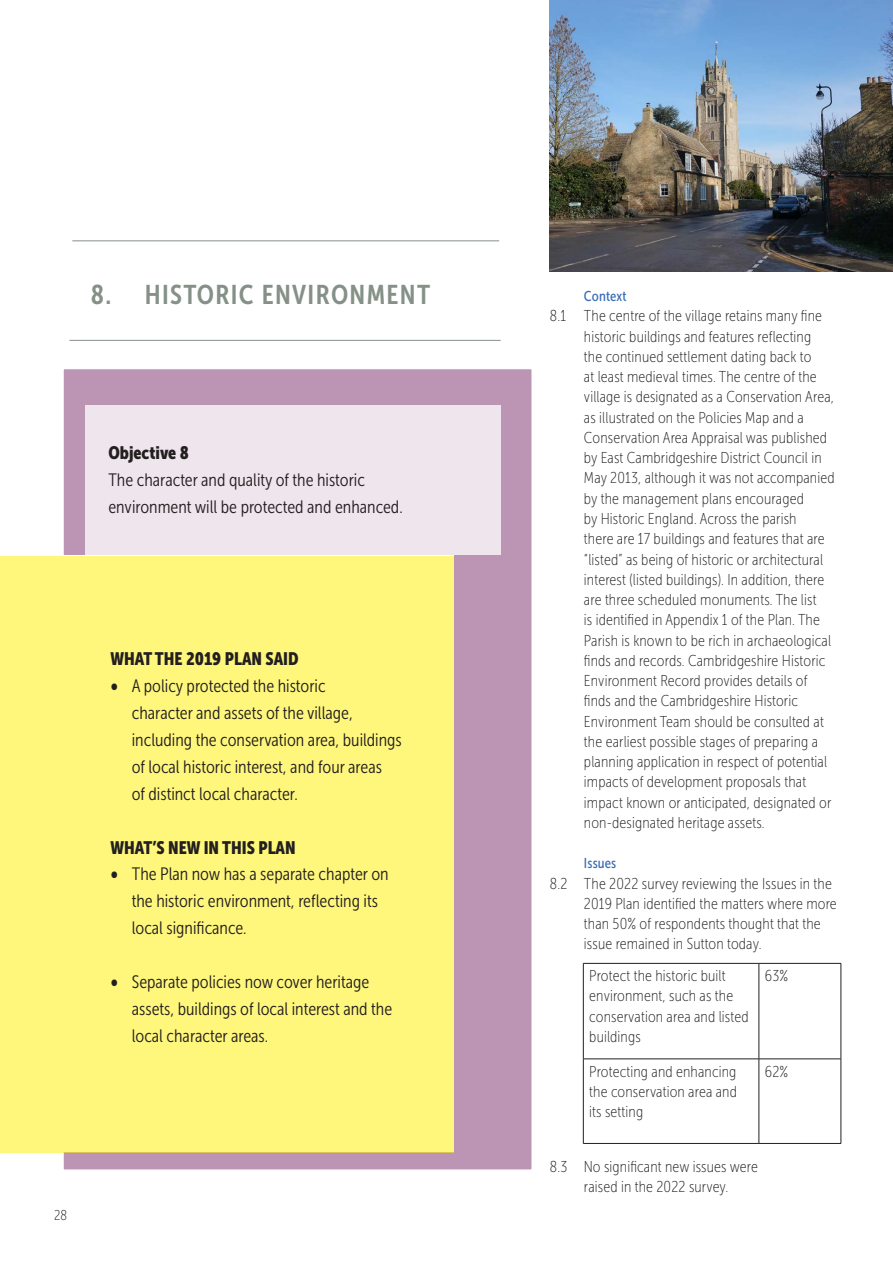
<style>
.page{position:relative;width:893px;height:1263px;background:#fff}
.page>*{position:absolute;margin:0;border:0;box-sizing:border-box;transform-origin:0 0}
.t1{font:27px "Museo Sans Cond 700";letter-spacing:.05em;color:#859187}
.t2{font:18px/27px "Museo Sans Cond 300";color:#231f20}
.t3{font:18px "Museo Sans Cond 900";color:#231f20}
.TEXT_INDENT_8MM{font:15.75px/20.2px "Museo Sans Cond 100";letter-spacing:.01em;color:#231f20}
.TEXT_INDENT_8MM-2{font:14.25px "Museo Sans Cond 500";letter-spacing:.01em;color:#3a6db5}
.t4{font:14.25px "Museo Sans Cond 100";color:#231f20}
.s1{font-family:"Museo Sans Cond 900"}
</style>
<div class="page">
<div style="left:55px;top:361px;width:485px;height:817px;background:#bc94b4;border:8px solid #fff"></div>
<div style="left:85px;top:405px;width:416px;height:150px;background:#efe6ed"></div>
<img style="left:550px;top:0;width:343px;height:271px">
<hr style="left:69px;top:340px;width:432px;height:1px;background:#859187">
<hr style="left:72px;top:240px;width:427px;height:1px;background:#859187">
<div style="left:0;top:556px;width:454px;height:596px;background:#fff77b"></div>
<hr style="left:583px;top:963px;width:176px;height:1px;background:#231f20">
<hr style="left:583px;top:963px;width:1px;height:96px;background:#231f20">
<hr style="left:759px;top:963px;width:82px;height:1px;background:#231f20">
<hr style="left:759px;top:963px;width:1px;height:96px;background:#231f20">
<hr style="left:841px;top:963px;width:1px;height:96px;background:#231f20">
<hr style="left:583px;top:1058px;width:176px;height:1px;background:#231f20">
<hr style="left:583px;top:1059px;width:1px;height:84px;background:#231f20">
<hr style="left:759px;top:1058px;width:82px;height:1px;background:#231f20">
<hr style="left:759px;top:1059px;width:1px;height:84px;background:#231f20">
<hr style="left:841px;top:1059px;width:1px;height:84px;background:#231f20">
<hr style="left:583px;top:1143px;width:176px;height:1px;background:#231f20">
<hr style="left:759px;top:1143px;width:82px;height:1px;background:#231f20">
<p class="t4" style="left:54px;top:1207px;width:15px">28</p>
<p class="t1" style="left:91px;top:280px;width:341px">8. HISTORIC ENVIRONMENT</p>
<p class="TEXT_INDENT_8MM-2" style="left:584px;top:288px;width:44px">Context</p>
<p class="TEXT_INDENT_8MM" style="left:584px;top:306px;width:252px;text-indent:-34px">8.1 The centre of the village retains many fine historic buildings and features reflecting<br>the continued settlement dating back to<br>at least medieval times. The centre of the village is designated as a Conservation Area, as illustrated on the Policies Map and a Conservation Area Appraisal was published by East Cambridgeshire District Council in May 2013, although it was not accompanied by the management plans encouraged<br>by Historic England. Across the parish<br>there are 17 buildings and features that are “listed” as being of historic or architectural interest (listed buildings). In addition, there are three scheduled monuments. The list<br>is identified in Appendix 1 of the Plan. The Parish is known to be rich in archaeological finds and records. Cambridgeshire Historic Environment Record provides details of finds and the Cambridgeshire Historic Environment Team should be consulted at the earliest possible stages of preparing a planning application in respect of potential impacts of development proposals that impact known or anticipated, designated or non-designated heritage assets.</p>
<p class="TEXT_INDENT_8MM-2" style="left:584px;top:855px;width:34px">Issues</p>
<p class="TEXT_INDENT_8MM" style="left:584px;top:873px;width:254px;text-indent:-34px">8.2 The 2022 survey reviewing the Issues in the 2019 Plan identified the matters where more than 50% of respondents thought that the issue remained in Sutton today.</p>
<p class="t3" style="left:108px;top:443px;width:82px">Objective 8</p>
<p class="t2" style="left:108px;top:467px;width:258px">The character and quality of the historic</p>
<p class="t2" style="left:108px;top:494px;width:296px">environment will be protected and enhanced.</p>
<p class="t3" style="left:111px;top:648px;width:190px">WHAT THE 2019 PLAN SAID</p>
<p class="t2" style="left:111px;top:672px;width:217px"><span class="s1">•</span> A policy protected the historic</p>
<p class="t2" style="left:132px;top:699px;width:223px">character and assets of the village,</p>
<p class="t2" style="left:132px;top:726px;width:271px">including the conservation area, buildings of local historic interest, and four areas</p>
<p class="t2" style="left:132px;top:780px;width:168px">of distinct local character.</p>
<p class="t3" style="left:111px;top:837px;width:187px">WHAT’S NEW IN THIS PLAN</p>
<p class="t2" style="left:132px;top:861px;width:258px;text-indent:-21px"><span class="s1">•</span> The Plan now has a separate chapter on the historic environment, reflecting its local significance.</p>
<p class="t2" style="left:132px;top:969px;width:262px;text-indent:-21px"><span class="s1">•</span> Separate policies now cover heritage assets, buildings of local interest and the local character areas.</p>
<p class="TEXT_INDENT_8MM" style="left:589px;top:966px;width:161px">Protect the historic built environment, such as the conservation area and listed buildings</p>
<p class="TEXT_INDENT_8MM" style="left:765px;top:966px;width:25px">63%</p>
<p class="TEXT_INDENT_8MM" style="left:589px;top:1061px;width:149px;text-align:justify">Protecting and enhancing the conservation area and its setting</p>
<p class="TEXT_INDENT_8MM" style="left:765px;top:1061px;width:25px">62%</p>
<p class="TEXT_INDENT_8MM" style="left:550px;top:1157px;width:209px;text-align:center">8.3 No significant new issues were raised in the 2022 survey.</p>
</div>
